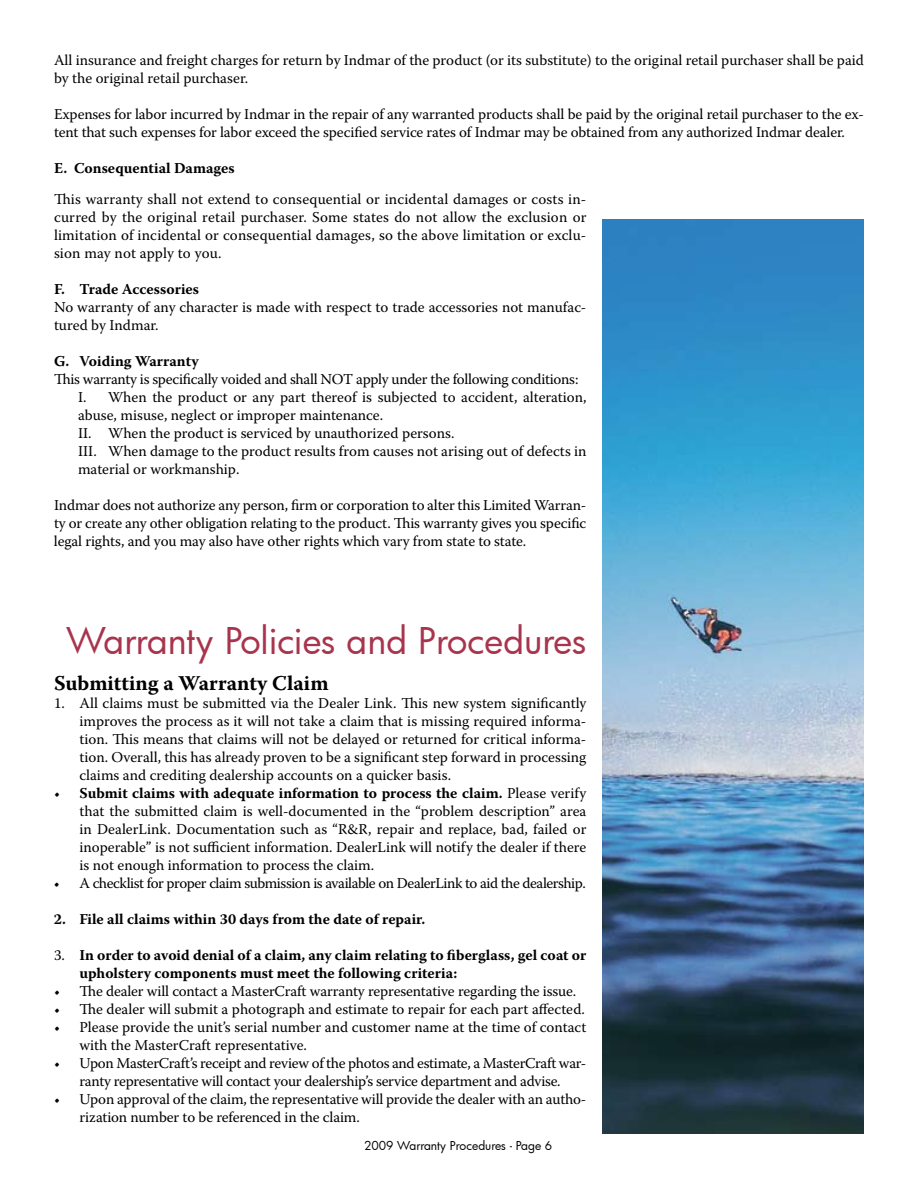
<style>
.page{position:relative;width:918px;height:1188px;background:#fff}
.page>*{position:absolute;margin:0;border:0;box-sizing:border-box;transform-origin:0 0}
.t1{font:36px "Futura";letter-spacing:-.005em;color:#a8344d}
.t2{font:700 21px "Warnock Pro";color:#000}
.t3{font:15px/18px "Warnock Pro";letter-spacing:-.005em;color:#000}
.t4{font:700 15px/18px "Warnock Pro";color:#000}
.t5{font:15px "Warnock Pro";letter-spacing:-.03em;color:#000}
.t6{font:12px "Futura";color:#000}
.s1{font-weight:700}
.s2{font-weight:400}
</style>
<div class="page">
<img style="left:602px;top:220px;width:262px;height:914px">
<p class="t3" style="left:54px;top:51px;width:812px">All insurance and freight charges for return by Indmar of the product (or its substitute) to the original retail purchaser shall be paid by the original retail purchaser.</p>
<p class="t3" style="left:54px;top:105px;width:811px">Expenses for labor incurred by Indmar in the repair of any warranted products shall be paid by the original retail purchaser to the ex&shy;tent that such expenses for labor exceed the specified service rates of Indmar may be obtained from any authorized Indmar dealer.</p>
<p class="t4" style="left:54px;top:159px;width:182px">E. Consequential Damages</p>
<p class="t3" style="left:54px;top:189px;width:534px;text-align:justify">This warranty shall not extend to consequential or incidental damages or costs in&shy;curred by the original retail purchaser. Some states do not allow the exclusion or limitation of incidental or consequential damages, so the above limitation or exclu&shy;sion may not apply to you.</p>
<p class="t4" style="left:54px;top:279px;width:147px">F. Trade Accessories</p>
<p class="t3" style="left:54px;top:297px;width:534px">No warranty of any character is made with respect to trade accessories not manufac&shy;tured by Indmar.</p>
<p class="t4" style="left:54px;top:351px;width:146px">G. Voiding Warranty</p>
<p class="t3" style="left:78px;top:369px;width:510px;text-indent:-24px">This warranty is specifically voided and shall NOT apply under the following conditions:<br>I. When the product or any part thereof is subjected to accident, alteration, abuse, misuse, neglect or improper maintenance.<br>II. When the product is serviced by unauthorized persons.<br>III. When damage to the product results from causes not arising out of defects in material or workmanship.</p>
<p class="t3" style="left:54px;top:495px;width:534px;text-align:justify">Indmar does not authorize any person, firm or corporation to alter this Limited Warran&shy;ty or create any other obligation relating to the product. This warranty gives you specific legal rights, and you may also have other rights which vary from state to state.</p>
<h1 class="t1" style="left:66px;top:616px;width:522px">Warranty Policies and Procedures</h1>
<h2 class="t2" style="left:54px;top:670px;width:276px">Submitting a Warranty Claim</h2>
<p class="t3" style="left:79px;top:693px;width:509px;text-align:justify;text-indent:-25px">1. All claims must be submitted via the Dealer Link. This new system significantly improves the process as it will not take a claim that is missing required informa&shy;tion. This means that claims will not be delayed or returned for critical informa&shy;tion. Overall, this has already proven to be a significant step forward in processing claims and crediting dealership accounts on a quicker basis.</p>
<p class="t3" style="left:79px;top:783px;width:509px;text-align:justify;text-indent:-25px">• <span class="s1">Submit claims with adequate information to process the claim.</span> Please verify that the submitted claim is well-documented in the “problem description” area in DealerLink. Documentation such as “R&amp;R, repair and replace, bad, failed or inoperable” is not sufficient information. DealerLink will notify the dealer if there is not enough information to process the claim.</p>
<p class="t5" style="left:54px;top:874px;width:533px">• A checklist for proper claim submission is available on DealerLink to aid the dealership.</p>
<p class="t4" style="left:54px;top:909px;width:373px">2. File all claims within 30 days from the date of repair.</p>
<p class="t4" style="left:80px;top:945px;width:508px;text-indent:-26px"><span class="s2">3.</span> In order to avoid denial of a claim, any claim relating to fiberglass, gel coat or upholstery components must meet the following criteria:</p>
<p class="t3" style="left:54px;top:981px;width:524px">• The dealer will contact a MasterCraft warranty representative regarding the issue.</p>
<p class="t3" style="left:54px;top:999px;width:532px">• The dealer will submit a photograph and estimate to repair for each part affected.</p>
<p class="t3" style="left:80px;top:1017px;width:509px;text-indent:-25px">• Please provide the unit’s serial number and customer name at the time of contact with the MasterCraft representative.</p>
<p class="t3" style="left:54px;top:1053px;width:534px;text-align:center">• Upon MasterCraft’s receipt and review of the photos and estimate, a MasterCraft war&shy;ranty representative will contact your dealership’s service department and advise.</p>
<p class="t3" style="left:80px;top:1089px;width:508px;text-indent:-25px">• Upon approval of the claim, the representative will provide the dealer with an autho&shy;rization number to be referenced in the claim.</p>
<p class="t6" style="left:364px;top:1137px;width:190px">2009 Warranty Procedures - Page 6</p>
</div>
